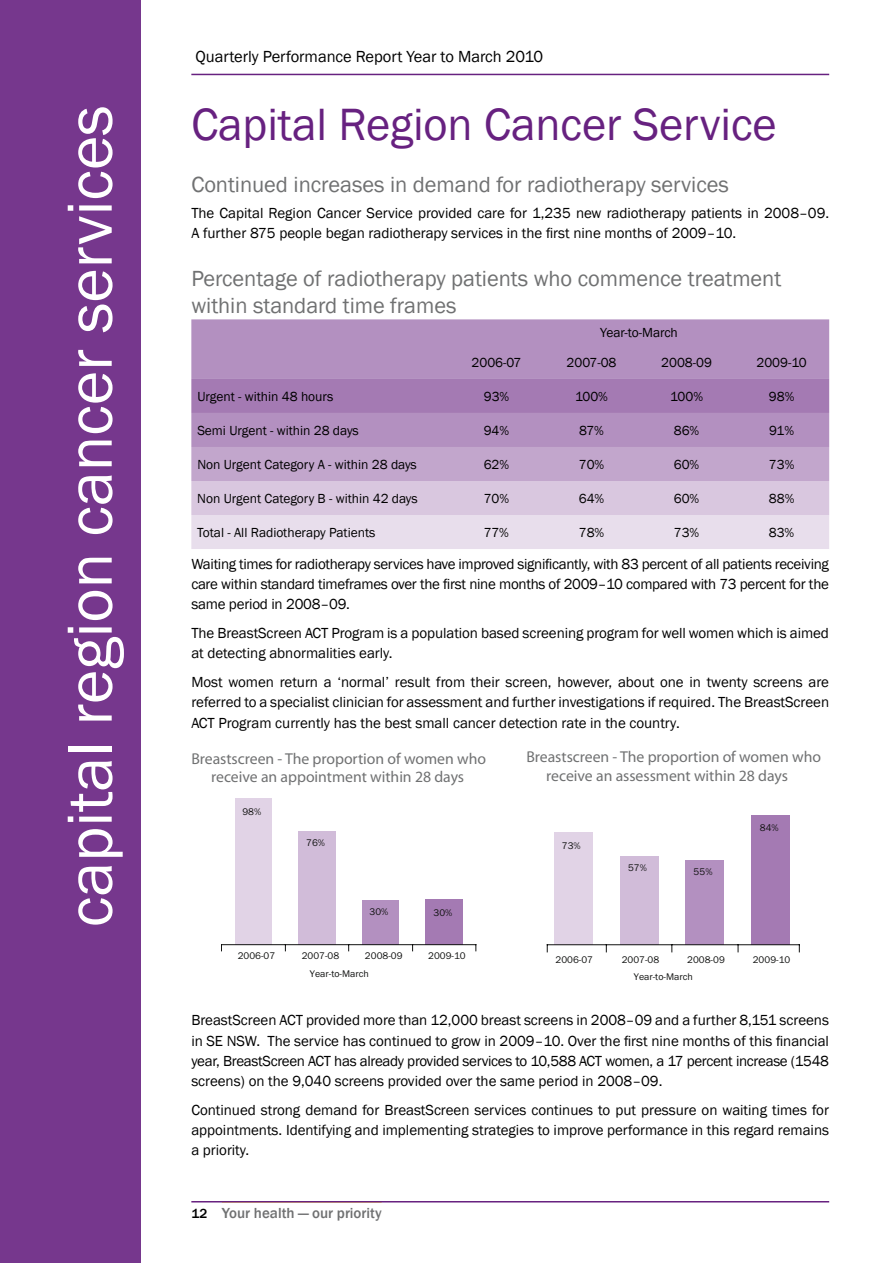
<style>
.page{position:relative;width:893px;height:1263px;background:#fff}
.page>*{position:absolute;margin:0;border:0;box-sizing:border-box;transform-origin:0 0}
.t1{font:66px "Franklin Gothic";letter-spacing:-.005em;color:#fff}
.t2{font:46.5px "Franklin Gothic";letter-spacing:-.005em;color:#672180}
.t3{font:22.5px/27px "Franklin Gothic";letter-spacing:-.005em;color:#707172}
.t4{font:16.5px "Franklin Gothic";letter-spacing:-.005em;color:#000}
.t5{font:15.75px/18.9px "Myriad Pro";color:#707172;text-align:center}
.t6{font:15px/20.2px "Franklin Gothic";letter-spacing:-.005em;color:#000;text-align:justify}
.t7{font:500 15px "Franklin Gothic";color:#707172}
.t8{font:13.5px "Franklin Gothic";letter-spacing:-.005em;color:#000}
.t9{font:10.05px "Franklin Gothic";color:#111211}
.s1{font-size:13.5px;color:#000}
</style>
<div class="page">
<hr style="left:222px;top:1201px;width:160px;height:2px;background:#fed74d">
<div style="left:0;top:0;width:140px;height:1263px;background:#76378d"></div>
<div style="left:191px;top:319px;width:638px;height:128px;background:#b390c0"></div>
<div style="left:191px;top:379px;width:638px;height:34px;background:#a47ab3"></div>
<svg style="left:191px;top:447px;width:638px;height:102px;background:#d6c3dd"></svg>
<div style="left:235px;top:798px;width:37px;height:147px;background:#e1d3e6"></div>
<div style="left:298px;top:831px;width:38px;height:114px;background:#d1bcd9"></div>
<div style="left:362px;top:900px;width:37px;height:45px;background:#b390c0"></div>
<div style="left:425px;top:899px;width:38px;height:46px;background:#a47ab3"></div>
<hr style="left:221px;top:944px;width:255px;height:1px;background:#111211">
<div style="left:554px;top:832px;width:38px;height:113px;background:#e1d3e6"></div>
<div style="left:620px;top:856px;width:38px;height:89px;background:#d1bcd9"></div>
<div style="left:686px;top:860px;width:38px;height:85px;background:#b390c0"></div>
<div style="left:751px;top:815px;width:39px;height:130px;background:#a47ab3"></div>
<hr style="left:547px;top:944px;width:252px;height:1px;background:#111211">
<hr style="left:191px;top:74px;width:638px;height:1px;background:#672180">
<hr style="left:191px;top:1201px;width:638px;height:1px;background:#672180">
<p class="t4" style="left:196px;top:46px;width:349px">Quarterly Performance Report Year to March 2010</p>
<h1 class="t1" style="left:49px;top:927px;width:823px;rotate:-90deg">capital region cancer services</h1>
<h2 class="t2" style="left:191px;top:95px;width:587px">Capital Region Cancer Service</h2>
<h3 class="t3" style="left:191px;top:172px;width:539px">Continued increases in demand for radiotherapy services</h3>
<p class="t6" style="left:191px;top:203px;width:639px">The Capital Region Cancer Service provided care for 1,235 new radiotherapy patients in 2008–09.<br>A further 875 people began radiotherapy services in the first nine months of 2009–10.</p>
<h3 class="t3" style="left:191px;top:266px;width:591px">Percentage of radiotherapy patients who commence treatment within standard time frames</h3>
<p class="t8" style="left:600px;top:324px;width:79px">Year-to-March</p>
<p class="t8" style="left:472px;top:354px;width:51px">2006-07</p>
<p class="t8" style="left:567px;top:354px;width:51px">2007-08</p>
<p class="t8" style="left:661px;top:354px;width:52px">2008-09</p>
<p class="t8" style="left:756px;top:354px;width:52px">2009-10</p>
<p class="t8" style="left:197px;top:388px;width:137px">Urgent - within 48 hours</p>
<p class="t8" style="left:484px;top:388px;width:27px">93%</p>
<p class="t8" style="left:575px;top:388px;width:34px">100%</p>
<p class="t8" style="left:670px;top:388px;width:34px">100%</p>
<p class="t8" style="left:769px;top:388px;width:27px">98%</p>
<p class="t8" style="left:197px;top:422px;width:163px">Semi Urgent - within 28 days</p>
<p class="t8" style="left:484px;top:422px;width:27px">94%</p>
<p class="t8" style="left:579px;top:422px;width:26px">87%</p>
<p class="t8" style="left:674px;top:422px;width:27px">86%</p>
<p class="t8" style="left:769px;top:422px;width:26px">91%</p>
<p class="t8" style="left:197px;top:456px;width:221px">Non Urgent Category A - within 28 days</p>
<p class="t8" style="left:484px;top:456px;width:27px">62%</p>
<p class="t8" style="left:579px;top:456px;width:27px">70%</p>
<p class="t8" style="left:674px;top:456px;width:27px">60%</p>
<p class="t8" style="left:769px;top:456px;width:27px">73%</p>
<p class="t8" style="left:197px;top:490px;width:222px">Non Urgent Category B - within 42 days</p>
<p class="t8" style="left:484px;top:490px;width:27px">70%</p>
<p class="t8" style="left:579px;top:490px;width:27px">64%</p>
<p class="t8" style="left:674px;top:490px;width:27px">60%</p>
<p class="t8" style="left:769px;top:490px;width:27px">88%</p>
<p class="t8" style="left:197px;top:524px;width:180px">Total - All Radiotherapy Patients</p>
<p class="t8" style="left:484px;top:524px;width:27px">77%</p>
<p class="t8" style="left:579px;top:524px;width:27px">78%</p>
<p class="t8" style="left:674px;top:524px;width:27px">73%</p>
<p class="t8" style="left:769px;top:524px;width:27px">83%</p>
<p class="t6" style="left:191px;top:554px;width:639px">Waiting times for radiotherapy services have improved significantly, with 83 percent of all patients receiving care within standard timeframes over the first nine months of 2009–10 compared with 73 percent for the same period in 2008–09.</p>
<p class="t6" style="left:191px;top:623px;width:639px">The BreastScreen ACT Program is a population based screening program for well women which is aimed at detecting abnormalities early.</p>
<p class="t6" style="left:191px;top:672px;width:639px">Most women return a ‘normal’ result from their screen, however, about one in twenty screens are referred to a specialist clinician for assessment and further investigations if required. The BreastScreen ACT Program currently has the best small cancer detection rate in the country.</p>
<p class="t5" style="left:191px;top:748px;width:296px">Breastscreen - The proportion of women who receive an appointment within 28 days</p>
<p class="t5" style="left:546px;top:747px;width:276px;text-align:left;text-indent:-20px">Breastscreen - The proportion of women who receive an assessment within 28 days</p>
<p class="t9" style="left:242px;top:805px;width:20px">98%</p>
<p class="t9" style="left:760px;top:821px;width:20px">84%</p>
<p class="t9" style="left:306px;top:837px;width:20px">76%</p>
<p class="t9" style="left:562px;top:840px;width:20px">73%</p>
<p class="t9" style="left:628px;top:861px;width:20px">57%</p>
<p class="t9" style="left:694px;top:865px;width:20px">55%</p>
<p class="t9" style="left:370px;top:905px;width:20px">30%</p>
<p class="t9" style="left:433px;top:906px;width:20px">30%</p>
<p class="t9" style="left:238px;top:949px;width:39px">2006-07</p>
<p class="t9" style="left:302px;top:949px;width:39px">2007-08</p>
<p class="t9" style="left:365px;top:949px;width:39px">2008-09</p>
<p class="t9" style="left:428px;top:949px;width:39px">2009-10</p>
<p class="t9" style="left:555px;top:953px;width:39px">2006-07</p>
<p class="t9" style="left:622px;top:953px;width:39px">2007-08</p>
<p class="t9" style="left:687px;top:953px;width:39px">2008-09</p>
<p class="t9" style="left:753px;top:953px;width:39px">2009-10</p>
<p class="t9" style="left:310px;top:967px;width:60px">Year-to-March</p>
<p class="t9" style="left:634px;top:970px;width:60px">Year-to-March</p>
<p class="t6" style="left:191px;top:1011px;width:639px">BreastScreen ACT provided more than 12,000 breast screens in 2008–09 and a further 8,151 screens in SE NSW. The service has continued to grow in 2009–10. Over the first nine months of this financial year, BreastScreen ACT has already provided services to 10,588 ACT women, a 17 percent increase (1548 screens) on the 9,040 screens provided over the same period in 2008–09.</p>
<p class="t6" style="left:191px;top:1100px;width:639px">Continued strong demand for BreastScreen services continues to put pressure on waiting times for appointments. Identifying and implementing strategies to improve performance in this regard remains a priority.</p>
<p class="t7" style="left:191px;top:1203px;width:192px"><span class="s1">12</span> Your health — our priority</p>
</div>
